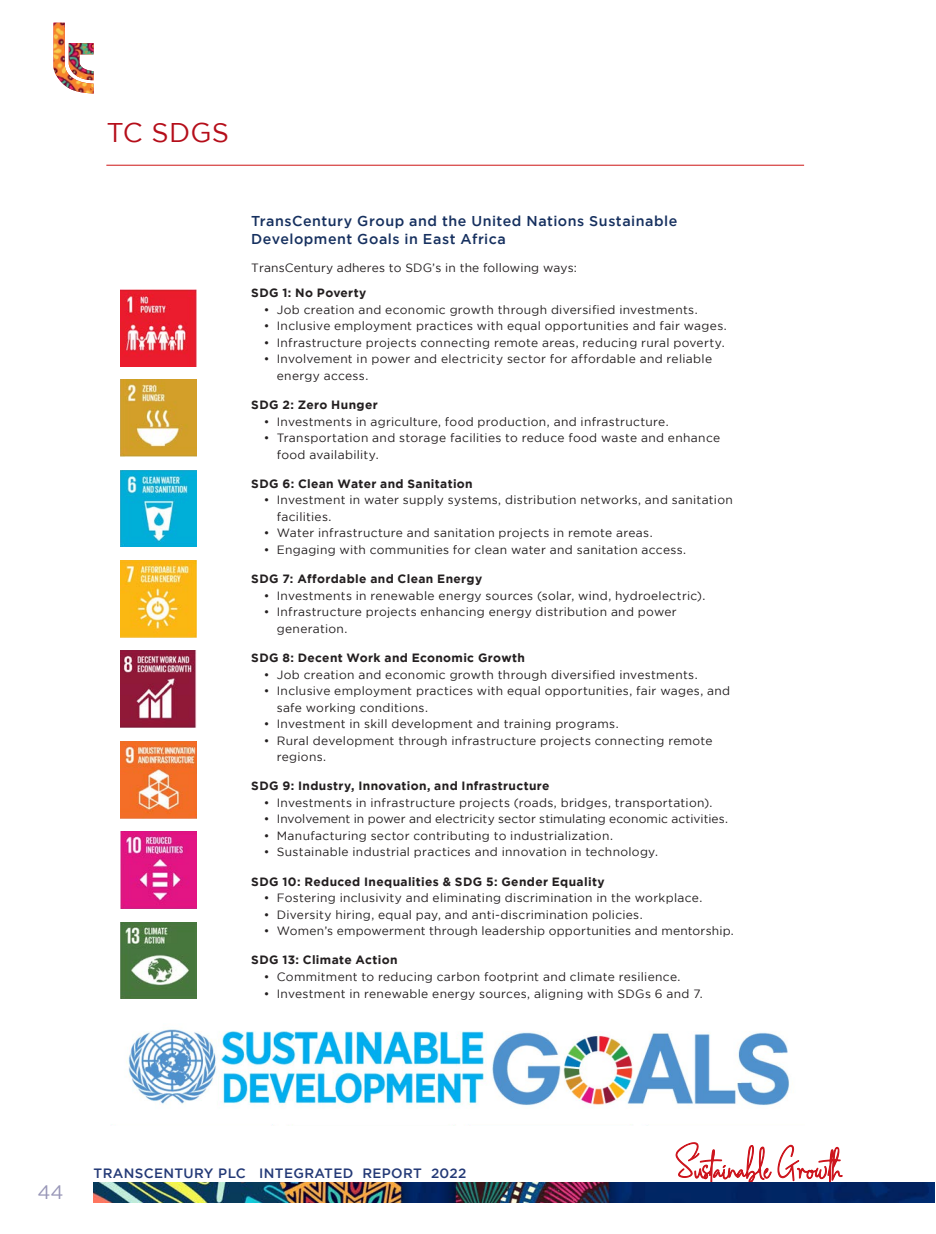
<style>
.page{position:relative;width:936px;height:1234px;background:#fff}
.page>*{position:absolute;margin:0;border:0;box-sizing:border-box;transform-origin:0 0}
.t1{font:27px "Gotham";letter-spacing:.01em;color:#b50e1a}
.t2{font:19.5px "Gotham";color:#9896b7}
.t3{font:500 14.25px/18px "Gotham";letter-spacing:.035em;color:#16305f}
.t4{font:500 13.5px "Gotham";letter-spacing:.025em;color:#233976}
.t5{font:12px/16.5px "Gotham";letter-spacing:.025em;color:#231f20}
.t6{font:700 12px "Gotham";letter-spacing:.03em;color:#231f20}
.t7{font:12px "Gotham";letter-spacing:.005em;color:#231f20}
</style>
<div class="page">
<img style="left:121px;top:470px;width:75px;height:77px">
<img style="left:121px;top:289px;width:75px;height:77px">
<img style="left:121px;top:379px;width:75px;height:77px">
<img style="left:121px;top:560px;width:75px;height:77px">
<img style="left:111px;top:1029px;width:679px;height:96px">
<hr style="left:106px;top:165px;width:698px;height:1px;background:#d3302f">
<img style="left:121px;top:922px;width:75px;height:76px">
<img style="left:121px;top:831px;width:75px;height:77px">
<img style="left:121px;top:741px;width:75px;height:76px">
<img style="left:121px;top:650px;width:75px;height:77px">
<svg style="left:675px;top:1124px;width:167px;height:58px"></svg>
<img style="left:53px;top:23px;width:41px;height:71px">
<img style="left:94px;top:1182px;width:840px;height:19px">
<p class="t1" style="left:106px;top:117px;width:124px">TC SDGS</p>
<p class="t3" style="left:251px;top:211px;width:427px">TransCentury Group and the United Nations Sustainable<br>Development Goals in East Africa</p>
<p class="t5" style="left:251px;top:259px;width:327px">TransCentury adheres to SDG’s in the following ways:</p>
<p class="t6" style="left:251px;top:286px;width:117px">SDG 1: No Poverty</p>
<p class="t5" style="left:264px;top:301px;width:435px">• Job creation and economic growth through diversified investments.</p>
<p class="t5" style="left:264px;top:317px;width:464px">• Inclusive employment practices with equal opportunities and fair wages.</p>
<p class="t5" style="left:264px;top:334px;width:462px">• Infrastructure projects connecting remote areas, reducing rural poverty.</p>
<p class="t5" style="left:277px;top:350px;width:437px;text-indent:-13px">• Involvement in power and electricity sector for affordable and reliable energy access.</p>
<p class="t6" style="left:251px;top:398px;width:128px">SDG 2: Zero Hunger</p>
<p class="t5" style="left:264px;top:413px;width:406px">• Investments in agriculture, food production, and infrastructure.</p>
<p class="t5" style="left:277px;top:429px;width:445px;text-indent:-13px">• Transportation and storage facilities to reduce food waste and enhance food availability.</p>
<p class="t6" style="left:251px;top:476px;width:223px">SDG 6: Clean Water and Sanitation</p>
<p class="t5" style="left:277px;top:491px;width:457px;text-indent:-13px">• Investment in water supply systems, distribution networks, and sanitation facilities.</p>
<p class="t5" style="left:264px;top:524px;width:390px">• Water infrastructure and sanitation projects in remote areas.</p>
<p class="t5" style="left:264px;top:541px;width:424px">• Engaging with communities for clean water and sanitation access.</p>
<p class="t6" style="left:251px;top:572px;width:232px">SDG 7: Affordable and Clean Energy</p>
<p class="t5" style="left:264px;top:587px;width:443px">• Investments in renewable energy sources (solar, wind, hydroelectric).</p>
<p class="t5" style="left:277px;top:603px;width:401px;text-indent:-13px">• Infrastructure projects enhancing energy distribution and power generation.</p>
<p class="t6" style="left:251px;top:650px;width:275px">SDG 8: Decent Work and Economic Growth</p>
<p class="t5" style="left:264px;top:665px;width:435px">• Job creation and economic growth through diversified investments.</p>
<p class="t5" style="left:277px;top:682px;width:455px;text-indent:-13px">• Inclusive employment practices with equal opportunities, fair wages, and safe working conditions.</p>
<p class="t5" style="left:264px;top:715px;width:356px">• Investment in skill development and training programs.</p>
<p class="t5" style="left:277px;top:731px;width:437px;text-indent:-13px">• Rural development through infrastructure projects connecting remote regions.</p>
<p class="t6" style="left:251px;top:779px;width:300px">SDG 9: Industry, Innovation, and Infrastructure</p>
<p class="t5" style="left:264px;top:794px;width:450px">• Investments in infrastructure projects (roads, bridges, transportation).</p>
<p class="t7" style="left:264px;top:812px;width:465px">• Involvement in power and electricity sector stimulating economic activities.</p>
<p class="t5" style="left:264px;top:827px;width:350px">• Manufacturing sector contributing to industrialization.</p>
<p class="t5" style="left:264px;top:843px;width:395px">• Sustainable industrial practices and innovation in technology.</p>
<p class="t6" style="left:251px;top:874px;width:355px">SDG 10: Reduced Inequalities &amp; SDG 5: Gender Equality</p>
<p class="t5" style="left:264px;top:889px;width:440px">• Fostering inclusivity and eliminating discrimination in the workplace.</p>
<p class="t5" style="left:264px;top:905px;width:380px">• Diversity hiring, equal pay, and anti-discrimination policies.</p>
<p class="t5" style="left:264px;top:922px;width:471px">• Women’s empowerment through leadership opportunities and mentorship.</p>
<p class="t6" style="left:251px;top:953px;width:148px">SDG 13: Climate Action</p>
<p class="t5" style="left:264px;top:968px;width:418px">• Commitment to reducing carbon footprint and climate resilience.</p>
<p class="t5" style="left:264px;top:984px;width:440px">• Investment in renewable energy sources, aligning with SDGs 6 and 7.</p>
<h2 class="t2" style="left:37px;top:1180px;width:28px">44</h2>
<p class="t4" style="left:94px;top:1165px;width:374px">TRANSCENTURY PLC INTEGRATED REPORT 2022</p>
</div>
